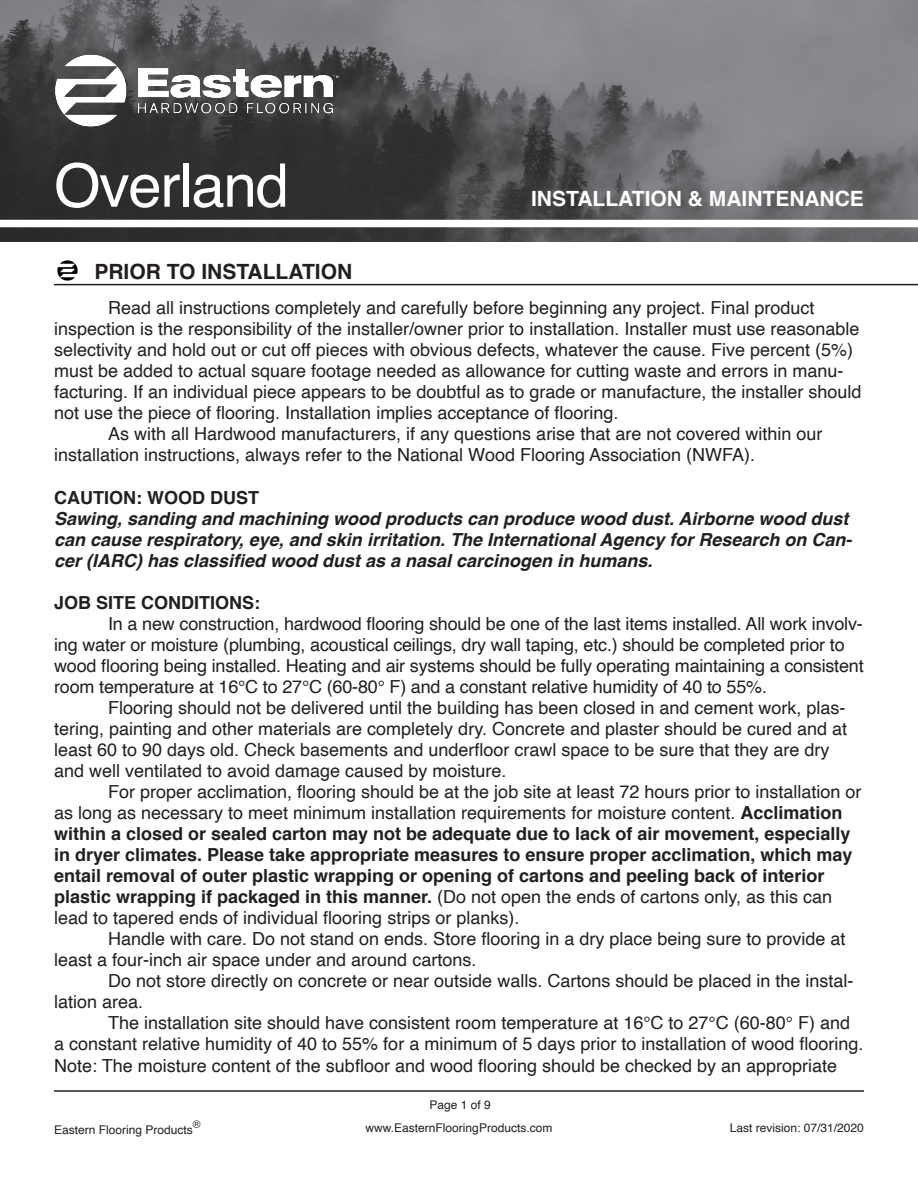
<style>
.page{position:relative;width:918px;height:1188px;background:#fff}
.page>*{position:absolute;margin:0;border:0;box-sizing:border-box;transform-origin:0 0}
.t1{font:60px "Helvetica";letter-spacing:-.02em;color:#fff}
.t2{font:700 21px "Helvetica";color:#fff}
.t3{font:700 21px "Helvetica";color:#231f20}
.t4{font:18px/21px "Helvetica";color:#231f20}
.t5{font:700 18px/21px "Helvetica";color:#231f20}
.t6{font:italic 700 18px/21px "Helvetica";color:#231f20}
.t7{font:12px "Helvetica";color:#231f20}
.t8{font:10.5px "Helvetica";color:#231f20}
.s1{font-weight:400}
</style>
<div class="page">
<img style="left:0;top:0;width:918px;height:242px">
<img style="left:24px;top:24px;width:340px;height:133px">
<div style="left:0;top:220px;width:918px;height:7px;background:#fff"></div>
<hr style="left:54px;top:1090px;width:810px;height:2px;background:#231f20">
<hr style="left:54px;top:284px;width:864px;height:1px;background:#231f20">
<img style="left:54px;top:260px;width:26px;height:24px">
<p class="t1" style="left:54px;top:139px;width:237px">Overland</p>
<p class="t2" style="left:531px;top:182px;width:334px">INSTALLATION &amp; MAINTENANCE</p>
<p class="t3" style="left:94px;top:254px;width:259px">PRIOR TO INSTALLATION</p>
<p class="t4" style="left:54px;top:298px;width:809px;text-indent:54px">Read all instructions completely and carefully before beginning any project. Final product inspection is the responsibility of the installer/owner prior to installation. Installer must use reasonable selectivity and hold out or cut off pieces with obvious defects, whatever the cause. Five percent (5%) must be added to actual square footage needed as allowance for cutting waste and errors in manu&shy;facturing. If an individual piece appears to be doubtful as to grade or manufacture, the installer should not use the piece of flooring. Installation implies acceptance of flooring.</p>
<p class="t4" style="left:54px;top:424px;width:770px;text-indent:54px">As with all Hardwood manufacturers, if any questions arise that are not covered within our installation instructions, always refer to the National Wood Flooring Association (NWFA).</p>
<p class="t5" style="left:54px;top:487px;width:206px">CAUTION: WOOD DUST</p>
<p class="t6" style="left:54px;top:508px;width:800px">Sawing, sanding and machining wood products can produce wood dust. Airborne wood dust can cause respiratory, eye, and skin irritation. The International Agency for Research on Can&shy;cer (IARC) has classified wood dust as a nasal carcinogen in humans.</p>
<p class="t5" style="left:54px;top:592px;width:208px">JOB SITE CONDITIONS:</p>
<p class="t4" style="left:54px;top:614px;width:811px;text-indent:54px">In a new construction, hardwood flooring should be one of the last items installed. All work involv&shy;ing water or moisture (plumbing, acoustical ceilings, dry wall taping, etc.) should be completed prior to wood flooring being installed. Heating and air systems should be fully operating maintaining a consistent room temperature at 16°C to 27°C (60-80° F) and a constant relative humidity of 40 to 55%.</p>
<p class="t4" style="left:54px;top:698px;width:795px;text-indent:54px">Flooring should not be delivered until the building has been closed in and cement work, plas&shy;tering, painting and other materials are completely dry. Concrete and plaster should be cured and at least 60 to 90 days old. Check basements and underfloor crawl space to be sure that they are dry and well ventilated to avoid damage caused by moisture.</p>
<p class="t5" style="left:54px;top:781px;width:809px;text-indent:54px"><span class="s1">For proper acclimation, flooring should be at the job site at least 72 hours prior to installation or as long as necessary to meet minimum installation requirements for moisture content.</span> Acclimation within a closed or sealed carton may not be adequate due to lack of air movement, especially in dryer climates. Please take appropriate measures to ensure proper acclimation, which may entail removal of outer plastic wrapping or opening of cartons and peeling back of interior plastic wrapping if packaged in this manner. <span class="s1">(Do not open the ends of cartons only, as this can lead to tapered ends of individual flooring strips or planks).</span></p>
<p class="t4" style="left:54px;top:929px;width:793px;text-indent:54px">Handle with care. Do not stand on ends. Store flooring in a dry place being sure to provide at least a four-inch air space under and around cartons.</p>
<p class="t4" style="left:54px;top:971px;width:801px;text-indent:54px">Do not store directly on concrete or near outside walls. Cartons should be placed in the instal&shy;lation area.</p>
<p class="t4" style="left:54px;top:1013px;width:811px;text-indent:54px">The installation site should have consistent room temperature at 16°C to 27°C (60-80° F) and a constant relative humidity of 40 to 55% for a minimum of 5 days prior to installation of wood flooring.</p>
<p class="t4" style="left:54px;top:1055px;width:785px">Note: The moisture content of the subfloor and wood flooring should be checked by an appropriate</p>
<p class="t7" style="left:429px;top:1095px;width:63px">Page 1 of 9</p>
<p class="t8" style="left:193px;top:1116px;width:9px">®</p>
<p class="t7" style="left:366px;top:1118px;width:188px">www.EasternFlooringProducts.com</p>
<p class="t7" style="left:730px;top:1118px;width:136px">Last revision: 07/31/2020</p>
<p class="t7" style="left:54px;top:1121px;width:140px">Eastern Flooring Products</p>
</div>
